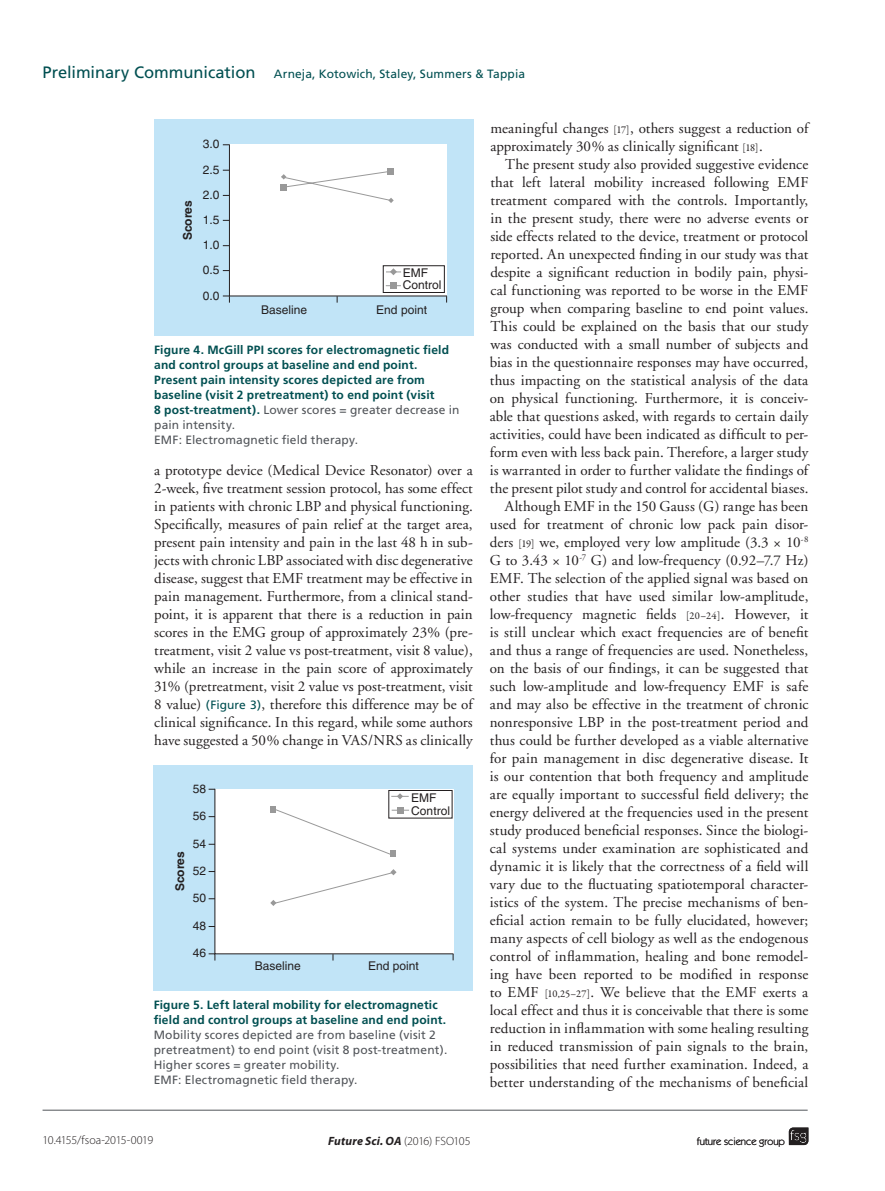
<style>
.page{position:relative;width:885px;height:1191px;background:#fff}
.page>*{position:absolute;margin:0;border:0;box-sizing:border-box;transform-origin:0 0}
.t1{font:15px/18px "Adobe Garamond";letter-spacing:.005em;color:#231f20;text-align:justify}
.t2{font:700 12px/15px "Frutiger";letter-spacing:.015em;color:#004f51}
.t3{font:12px/15px "Frutiger";letter-spacing:.01em;color:#52555a}
.t4{font:12px/12px "Helvetica LT Std";color:#231f20}
.t5{font:12px "Frutiger";letter-spacing:.01em;color:#004f51}
.t6{font:italic 700 12px "Myriad Pro";letter-spacing:.01em;color:#231f20}
.t7{font:300 12px "Myriad Pro";letter-spacing:-.04em;color:#231f20}
.t8{font:700 12px "Helvetica LT Std";color:#231f20}
.t9{font:10.5px "Itc Kabel";color:#231f20}
.s1{font-size:16.5px}
.s2{font-weight:400;color:#52555a}
.s3{font-family:"Frutiger";font-size:12px;color:#004f51}
.s4{font-family:"Garamond Premr Pro";font-size:10.5px}
.s5{font-weight:300;font-style:normal}
</style>
<div class="page">
<svg style="left:788px;top:1127px;width:20px;height:18px"></svg>
<hr style="left:43px;top:1109px;width:764px;height:1px;background:#52555a">
<div style="left:154px;top:119px;width:319px;height:217px;background:#c1e4f7"></div>
<svg style="left:223px;top:144px;width:224px;height:159px;background:#f5f8f9"></svg>
<div style="left:154px;top:765px;width:318px;height:225px;background:#c1e4f7"></div>
<svg style="left:208px;top:788px;width:246px;height:172px;background:#f6f8f9"></svg>
<p class="t5" style="left:43px;top:67px;width:484px"><span class="s1">Preliminary Communication</span> Arneja, Kotowich, Staley, Summers &amp; Tappia</p>
<p class="t4" style="left:203px;top:138px;width:18px">3.0</p>
<p class="t8" style="left:180px;top:240px;width:42px;rotate:-90deg">Scores</p>
<p class="t4" style="left:203px;top:164px;width:18px">2.5</p>
<p class="t4" style="left:203px;top:189px;width:18px">2.0</p>
<p class="t4" style="left:203px;top:214px;width:18px">1.5</p>
<p class="t4" style="left:203px;top:239px;width:18px">1.0</p>
<p class="t4" style="left:203px;top:264px;width:18px">0.5</p>
<p class="t4" style="left:203px;top:289px;width:18px">0.0</p>
<p class="t4" style="left:402px;top:267px;width:40px">EMF<br>Control</p>
<p class="t4" style="left:261px;top:304px;width:48px">Baseline</p>
<p class="t4" style="left:376px;top:304px;width:52px">End point</p>
<p class="t2" style="left:154px;top:342px;width:307px">Figure 4. McGill PPI scores for electromagnetic field and control groups at baseline and end point.<br>Present pain intensity scores depicted are from baseline (visit 2 pretreatment) to end point (visit<br>8 post-treatment). <span class="s2">Lower scores = greater decrease in pain intensity.<br>EMF: Electromagnetic field therapy.</span></p>
<p class="t1" style="left:154px;top:461px;width:320px">a prototype device (Medical Device Resonator) over a 2-week, five treatment session protocol, has some effect in patients with chronic LBP and physical functioning.<br>Specifically, measures of pain relief at the target area, present pain intensity and pain in the last 48 h in sub&shy;jects with chronic LBP associated with disc degenerative disease, suggest that EMF treatment may be effective in pain management. Furthermore, from a clinical stand&shy;point, it is apparent that there is a reduction in pain scores in the EMG group of approximately 23% (pre&shy;treatment, visit 2 value vs post-treatment, visit 8 value), while an increase in the pain score of approximately 31% (pretreatment, visit 2 value vs post-treatment, visit 8 value) <span class="s3">(Figure 3)</span>, therefore this difference may be of clinical significance. In this regard, while some authors have suggested a 50% change in VAS/NRS as clinically</p>
<p class="t8" style="left:172px;top:891px;width:42px;rotate:-90deg">Scores</p>
<p class="t4" style="left:193px;top:782px;width:15px">58</p>
<p class="t4" style="left:193px;top:810px;width:15px">56</p>
<p class="t4" style="left:193px;top:837px;width:15px">54</p>
<p class="t4" style="left:193px;top:865px;width:15px">52</p>
<p class="t4" style="left:193px;top:892px;width:15px">50</p>
<p class="t4" style="left:193px;top:920px;width:15px">48</p>
<p class="t4" style="left:193px;top:947px;width:15px">46</p>
<p class="t4" style="left:411px;top:791px;width:40px;line-height:12.9px">EMF<br>Control</p>
<p class="t4" style="left:255px;top:960px;width:48px">Baseline</p>
<p class="t4" style="left:368px;top:960px;width:52px">End point</p>
<p class="t2" style="left:154px;top:997px;width:294px">Figure 5. Left lateral mobility for electromagnetic field and control groups at baseline and end point.</p>
<p class="t3" style="left:154px;top:1027px;width:295px">Mobility scores depicted are from baseline (visit 2 pretreatment) to end point (visit 8 post-treatment).<br>Higher scores = greater mobility.<br>EMF: Electromagnetic field therapy.</p>
<p class="t1" style="left:490px;top:119px;width:319px">meaningful changes <span class="s4">[17]</span>, others suggest a reduction of approximately 30% as clinically significant <span class="s4">[18]</span>.</p>
<p class="t1" style="left:490px;top:155px;width:320px;text-align:right">The present study also provided suggestive evidence that left lateral mobility increased following EMF treatment compared with the controls. Importantly, in the present study, there were no adverse events or side effects related to the device, treatment or protocol reported. An unexpected finding in our study was that despite a significant reduction in bodily pain, physi&shy;cal functioning was reported to be worse in the EMF group when comparing baseline to end point values.<br>This could be explained on the basis that our study was conducted with a small number of subjects and bias in the questionnaire responses may have occurred, thus impacting on the statistical analysis of the data on physical functioning. Furthermore, it is conceiv&shy;able that questions asked, with regards to certain daily activities, could have been indicated as difficult to per&shy;form even with less back pain. Therefore, a larger study is warranted in order to further validate the findings of the present pilot study and control for accidental biases.<br>Although EMF in the 150 Gauss (G) range has been used for treatment of chronic low pack pain disor&shy;ders <span class="s4">[19]</span> we, employed very low amplitude (3.3 × 10<sup>-8<br></sup>G to 3.43 × 10<sup>-7</sup> G) and low-frequency (0.92–7.7 Hz)<br>EMF. The selection of the applied signal was based on other studies that have used similar low-amplitude, low-frequency magnetic fields <span class="s4">[20–24]</span>. However, it is still unclear which exact frequencies are of benefit and thus a range of frequencies are used. Nonetheless, on the basis of our findings, it can be suggested that such low-amplitude and low-frequency EMF is safe and may also be effective in the treatment of chronic nonresponsive LBP in the post-treatment period and thus could be further developed as a viable alternative for pain management in disc degenerative disease. It is our contention that both frequency and amplitude are equally important to successful field delivery; the energy delivered at the frequencies used in the present study produced beneficial responses. Since the biologi&shy;cal systems under examination are sophisticated and dynamic it is likely that the correctness of a field will vary due to the fluctuating spatiotemporal character&shy;istics of the system. The precise mechanisms of ben&shy;eficial action remain to be fully elucidated, however; many aspects of cell biology as well as the endogenous control of inflammation, healing and bone remodel&shy;ing have been reported to be modified in response to EMF <span class="s4">[10,25–27]</span>. We believe that the EMF exerts a local effect and thus it is conceivable that there is some reduction in inflammation with some healing resulting in reduced transmission of pain signals to the brain, possibilities that need further examination. Indeed, a better understanding of the mechanisms of beneficial</p>
<p class="t7" style="left:43px;top:1133px;width:112px">10.4155/fsoa-2015-0019</p>
<p class="t6" style="left:328px;top:1132px;width:144px">Future Sci. OA <span class="s5">(2016) FSO105</span></p>
<p class="t9" style="left:696px;top:1135px;width:90px">future science group</p>
</div>
